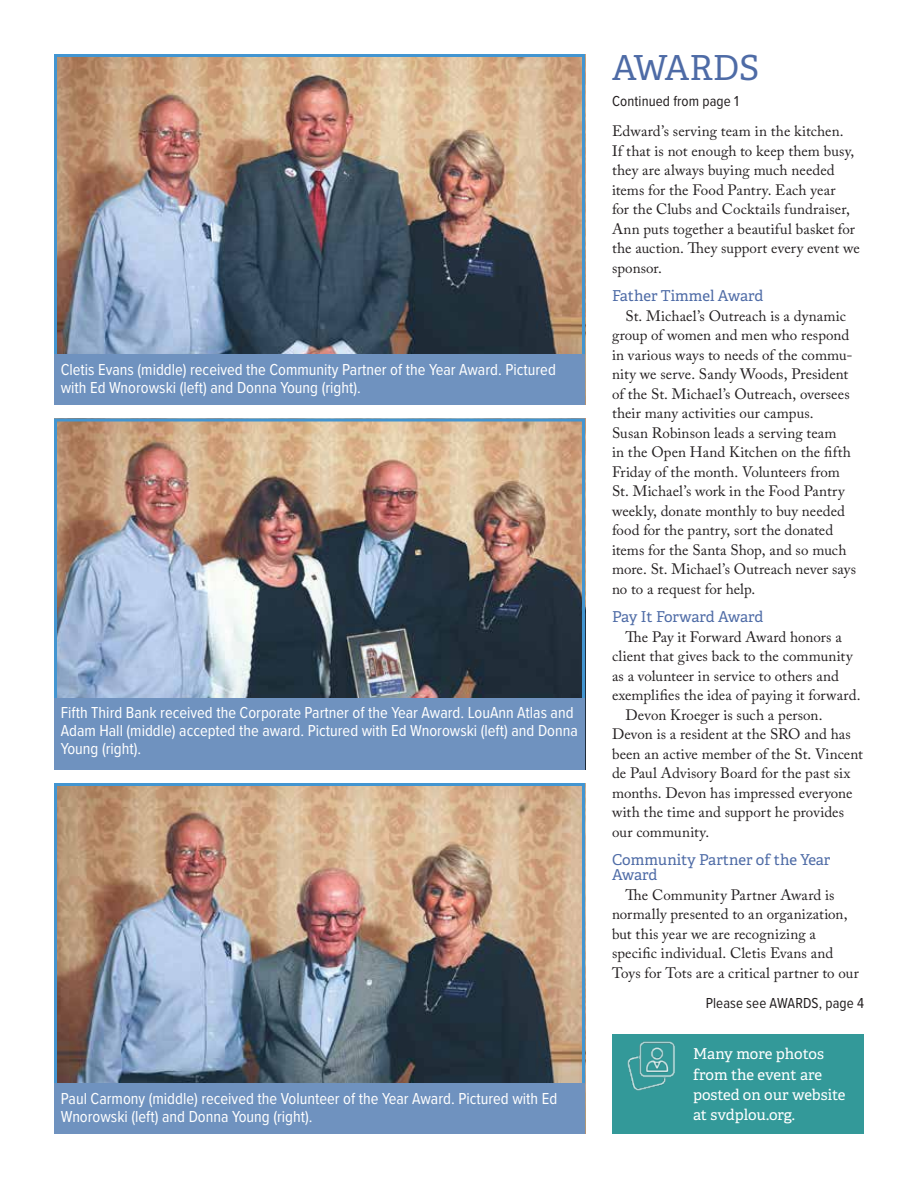
<style>
.page{position:relative;width:918px;height:1188px;background:#fff}
.page>*{position:absolute;margin:0;border:0;box-sizing:border-box;transform-origin:0 0}
.t1{font:34.5px "Adelle PE";letter-spacing:-.005em;color:#4e6ba6}
.t2{font:16.5px/18px "Proxima Nova Cond";color:#fff}
.t3{font:15px/19.5px "Adobe Caslon Pro";letter-spacing:.005em;color:#231f20}
.t4{font:15px/15px "Adelle PE";letter-spacing:-.005em;color:#4e6ba6}
.t5{font:15px/20.4px "Adelle PE";color:#fff}
.t6{font:15px "Proxima Nova Cond";letter-spacing:.005em;color:#231f20}
</style>
<div class="page">
<div style="left:612px;top:1035px;width:252px;height:99px;background:#399"></div>
<img style="left:627px;top:1041px;width:48px;height:50px">
<img style="left:58px;top:787px;width:523px;height:297px">
<div style="left:54px;top:783px;width:531px;height:351px;border:3px solid #4295d1"></div>
<img style="left:58px;top:422px;width:523px;height:276px">
<div style="left:54px;top:418px;width:531px;height:352px;border:3px solid #4295d1"></div>
<img style="left:58px;top:58px;width:523px;height:297px">
<div style="left:54px;top:54px;width:531px;height:351px;border:3px solid #4295d1"></div>
<div style="left:54px;top:698px;width:531px;height:72px;background:#6f92bf"></div>
<div style="left:54px;top:1084px;width:531px;height:50px;background:#6f92bf"></div>
<div style="left:54px;top:355px;width:531px;height:50px;background:#6f92bf"></div>
<p class="t2" style="left:61px;top:360px;width:497px">Cletis Evans (middle) received the Community Partner of the Year Award. Pictured with Ed Wnorowski (left) and Donna Young (right).</p>
<p class="t2" style="left:61px;top:704px;width:519px">Fifth Third Bank received the Corporate Partner of the Year Award. LouAnn Atlas and<br>Adam Hall (middle) accepted the award. Pictured with Ed Wnorowski (left) and Donna<br>Young (right).</p>
<p class="t2" style="left:61px;top:1089px;width:498px">Paul Carmony (middle) received the Volunteer of the Year Award. Pictured with Ed<br>Wnorowski (left) and Donna Young (right).</p>
<h1 class="t1" style="left:612px;top:43px;width:149px">AWARDS</h1>
<p class="t6" style="left:612px;top:92px;width:128px">Continued from page 1</p>
<p class="t3" style="left:612px;top:121px;width:249px">Edward’s serving team in the kitchen.<br>If that is not enough to keep them busy, they are always buying much needed items for the Food Pantry. Each year<br>for the Clubs and Cocktails fundraiser, Ann puts together a beautiful basket for the auction. They support every event we sponsor.</p>
<p class="t4" style="left:612px;top:288px;width:153px">Father Timmel Award</p>
<p class="t3" style="left:612px;top:306px;width:246px;text-indent:14px">St. Michael’s Outreach is a dynamic group of women and men who respond in various ways to needs of the commu&shy;nity we serve. Sandy Woods, President of the St. Michael’s Outreach, oversees their many activities our campus.<br>Susan Robinson leads a serving team<br>in the Open Hand Kitchen on the fifth Friday of the month. Volunteers from St. Michael’s work in the Food Pantry weekly, donate monthly to buy needed food for the pantry, sort the donated items for the Santa Shop, and so much more. St. Michael’s Outreach never says no to a request for help.</p>
<p class="t4" style="left:612px;top:609px;width:153px">Pay It Forward Award</p>
<p class="t3" style="left:626px;top:627px;width:218px">The Pay it Forward Award honors a</p>
<p class="t3" style="left:612px;top:646px;width:242px">client that gives back to the community</p>
<p class="t3" style="left:612px;top:666px;width:228px">as a volunteer in service to others and</p>
<p class="t3" style="left:612px;top:685px;width:250px">exemplifies the idea of paying it forward.</p>
<p class="t3" style="left:626px;top:705px;width:199px">Devon Kroeger is such a person.</p>
<p class="t3" style="left:612px;top:724px;width:240px">Devon is a resident at the SRO and has</p>
<p class="t3" style="left:612px;top:744px;width:252px">been an active member of the St. Vincent</p>
<p class="t3" style="left:612px;top:763px;width:240px">de Paul Advisory Board for the past six</p>
<p class="t3" style="left:612px;top:783px;width:242px">months. Devon has impressed everyone</p>
<p class="t3" style="left:612px;top:802px;width:234px">with the time and support he provides</p>
<p class="t3" style="left:612px;top:822px;width:99px">our community.</p>
<p class="t4" style="left:612px;top:852px;width:220px">Community Partner of the Year<br>Award</p>
<p class="t3" style="left:612px;top:885px;width:248px;text-indent:14px">The Community Partner Award is normally presented to an organization, but this year we are recognizing a specific individual. Cletis Evans and Toys for Tots are a critical partner to our</p>
<p class="t6" style="left:706px;top:994px;width:160px">Please see AWARDS, page 4</p>
<p class="t5" style="left:693px;top:1043px;width:154px">Many more photos from the event are posted on our website at svdplou.org.</p>
</div>
